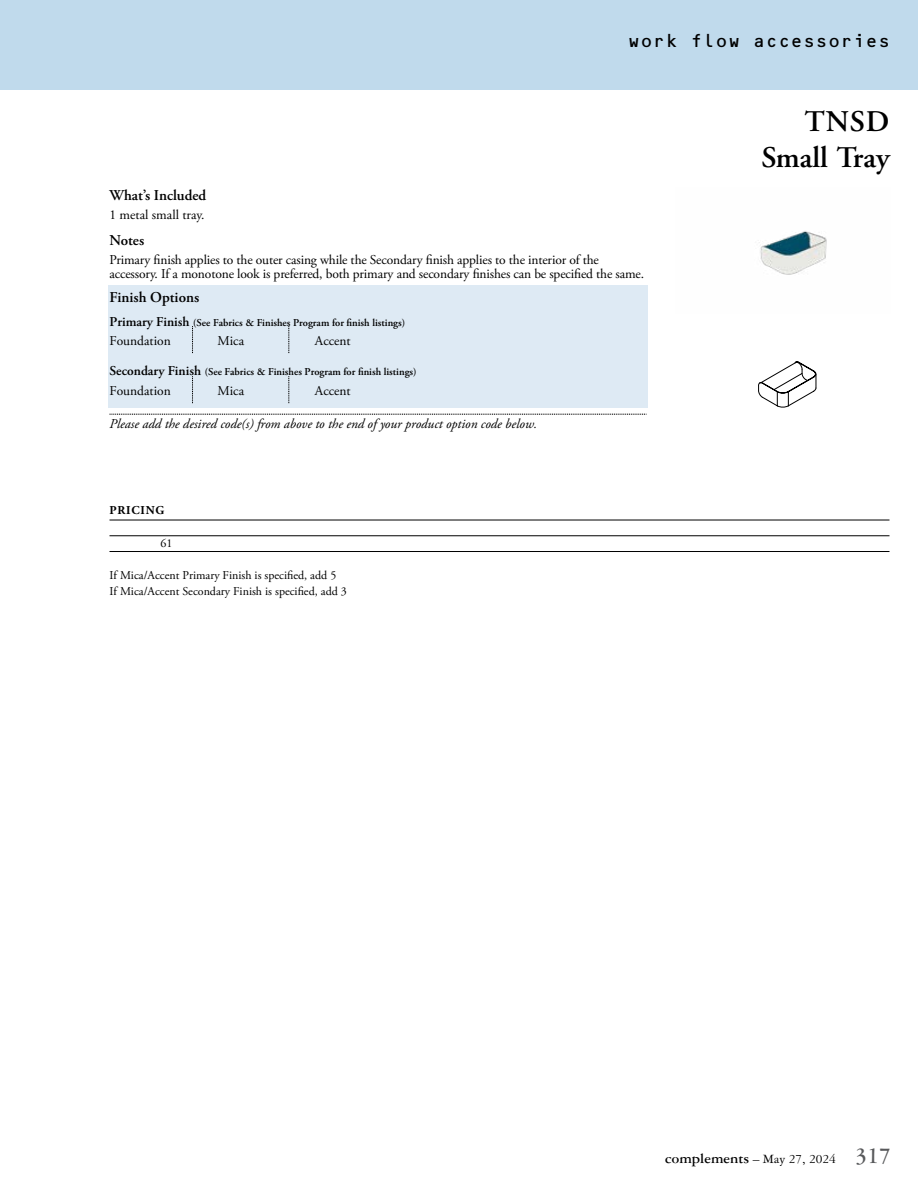
<style>
.page{position:relative;width:918px;height:1188px;background:#fff}
.page>*{position:absolute;margin:0;border:0;box-sizing:border-box;transform-origin:0 0}
.t1{font:600 30px/36px "Adobe Garamond Pro";letter-spacing:.025em;color:#000;text-align:right}
.t2{font:18px "OCRB Std";letter-spacing:-.025em;color:#000}
.t3{font:600 15px "Adobe Garamond Pro";color:#000}
.t4{font:700 15px "Garamond Three";color:#000}
.t5{font:13.5px/13.5px "Adobe Garamond Pro";letter-spacing:-.01em;color:#000}
.t6{font:italic 13.5px "Adobe Garamond Pro";color:#000}
.t7{font:12px/16px "Adobe Garamond Pro";color:#000}
.t8{font:700 12px "Adobe Garamond Pro";letter-spacing:.065em;color:#000}
.t9{font:600 10.5px "Adobe Garamond Pro";color:#000}
.s1{font-size:13.5px}
.s2{font-weight:400;font-size:13.5px}
.s3{font-size:24px;color:#58595b}
</style>
<div class="page">
<div style="left:0;top:0;width:918px;height:90px;background:#c0daec"></div>
<div style="left:108px;top:286px;width:540px;height:122px;background:#deeaf4"></div>
<svg style="left:110px;top:414px;width:536px;height:1px"></svg>
<img style="left:759px;top:231px;width:68px;height:44px">
<svg style="left:758px;top:362px;width:59px;height:46px"></svg>
<svg style="left:289px;top:326px;width:1px;height:27px"></svg>
<svg style="left:289px;top:376px;width:1px;height:27px"></svg>
<svg style="left:192px;top:326px;width:1px;height:27px"></svg>
<svg style="left:192px;top:376px;width:1px;height:27px"></svg>
<hr style="left:110px;top:520px;width:780px;height:1px;background:#000">
<hr style="left:110px;top:536px;width:780px;height:1px;background:#000">
<hr style="left:110px;top:551px;width:780px;height:1px;background:#000">
<h2 class="t2" style="left:628px;top:31px;width:265px">work flow accessories</h2>
<p class="t3" style="left:110px;top:186px;width:98px">What’s Included</p>
<p class="t5" style="left:110px;top:209px;width:97px">1 metal small tray.</p>
<p class="t3" style="left:110px;top:231px;width:36px">Notes</p>
<p class="t5" style="left:110px;top:254px;width:536px">Primary finish applies to the outer casing while the Secondary finish applies to the interior of the accessory. If a monotone look is preferred, both primary and secondary finishes can be specified the same.</p>
<p class="t3" style="left:110px;top:288px;width:91px">Finish Options</p>
<p class="t9" style="left:110px;top:316px;width:297px"><span class="s1">Primary Finish</span> (See Fabrics &amp; Finishes Program for finish listings)</p>
<p class="t5" style="left:110px;top:335px;width:63px">Foundation</p>
<p class="t5" style="left:218px;top:335px;width:28px">Mica</p>
<p class="t5" style="left:315px;top:335px;width:37px">Accent</p>
<p class="t9" style="left:110px;top:366px;width:309px"><span class="s1">Secondary Finish</span> (See Fabrics &amp; Finishes Program for finish listings)</p>
<p class="t5" style="left:110px;top:384px;width:63px">Foundation</p>
<p class="t5" style="left:218px;top:384px;width:28px">Mica</p>
<p class="t5" style="left:315px;top:384px;width:37px">Accent</p>
<p class="t6" style="left:110px;top:415px;width:429px">Please add the desired code(s) from above to the end of your product option code below.</p>
<p class="t8" style="left:110px;top:503px;width:56px">PRICING</p>
<p class="t7" style="left:161px;top:536px;width:13px">61</p>
<p class="t7" style="left:109px;top:568px;width:239px">If Mica/Accent Primary Finish is specified, add 5<br>If Mica/Accent Secondary Finish is specified, add 3</p>
<h1 class="t1" style="left:762px;top:104px;width:129px">TNSD<br>Small Tray</h1>
<p class="t4" style="left:665px;top:1150px;width:227px">complements <span class="s2">– May 27, 2024</span> <span class="s3">317</span></p>
</div>
